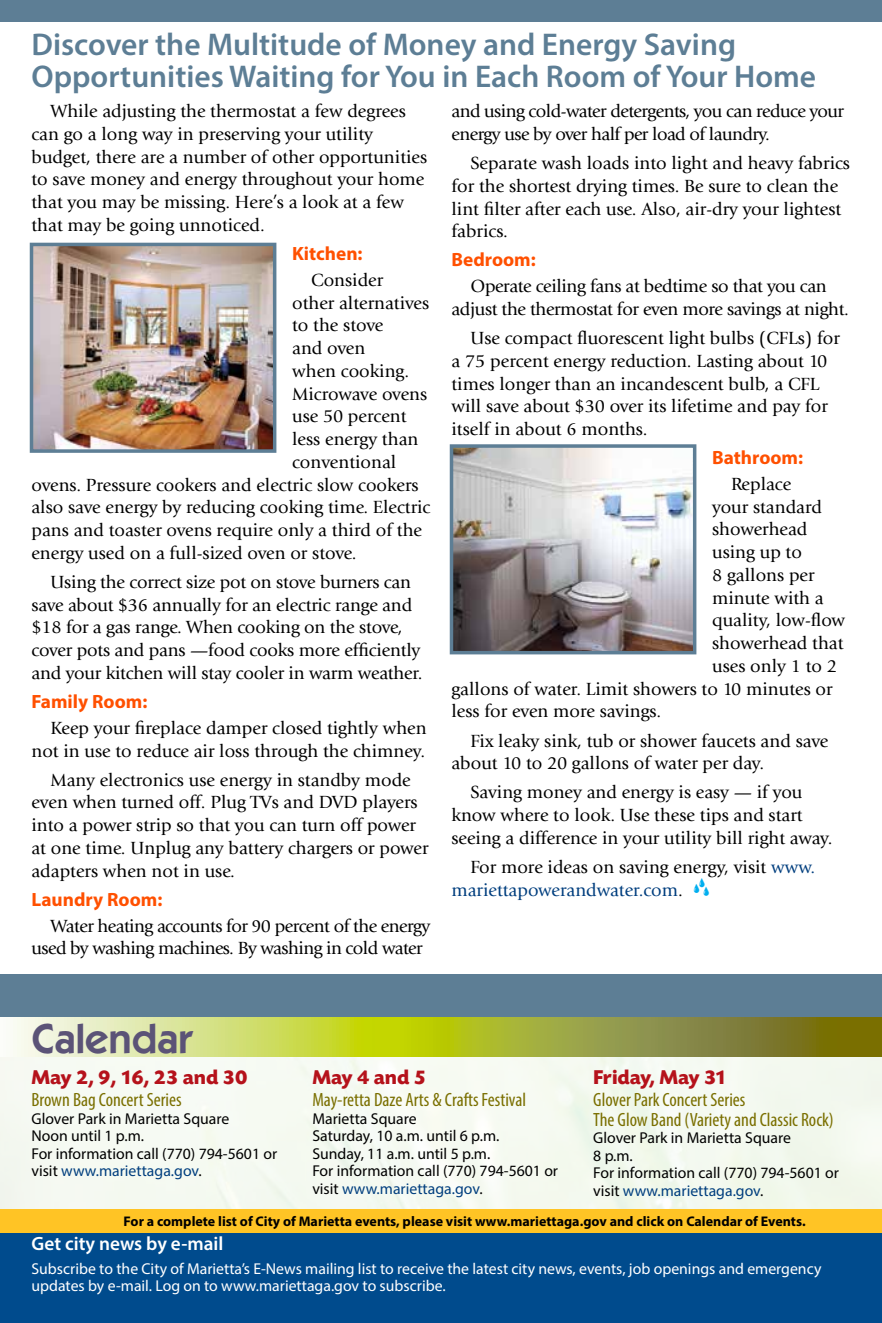
<style>
.page{position:relative;width:882px;height:1323px;background:#fff}
.page>*{position:absolute;margin:0;border:0;box-sizing:border-box;transform-origin:0 0}
.t1{font:600 42px "Itc Kabel";color:#5b5377}
.t2{font:600 31.5px/31.5px "Myriad Pro";color:#5d7e95}
.t3{font:700 21px "Today SB";color:#b5121b}
.t4{font:condensed 19.25px/19.2px "Myriad Pro";color:#7a6f00}
.t5{font:700 19.25px "Myriad Pro";color:#ff5000}
.t6{font:600 19.25px "Myriad Pro";color:#fff}
.t7{font:18.38px/22.8px "Giovanni";color:#000}
.t8{font:18.38px/22.8px "Giovanni";letter-spacing:-.03em;color:#000}
.t9{font:18.38px/22.8px "Giovanni";letter-spacing:-.02em;color:#000;text-align:center}
.t10{font:15.75px/17.5px "Myriad Pro";color:#000}
.t11{font:15.75px/17.5px "Myriad Pro";color:#fff}
.t12{font:700 14px "Myriad Pro";color:#000}
.s1{color:#003e7e}
</style>
<div class="page">
<div style="left:0;top:1232px;width:882px;height:91px;background:#004b8d"></div>
<div style="left:0;top:1209px;width:882px;height:24px;background:#ffc425"></div>
<svg style="left:0;top:1017px;width:882px;height:40px;background:#b3ba54"></svg>
<img style="left:35px;top:248px;width:236px;height:200px">
<div style="left:30px;top:243px;width:246px;height:210px;border:4px solid #5d7e95"></div>
<img style="left:455px;top:449px;width:236px;height:200px">
<div style="left:450px;top:444px;width:246px;height:210px;border:4px solid #5d7e95"></div>
<div style="left:0;top:975px;width:882px;height:42px;background:#5d7e95"></div>
<div style="left:0;top:0;width:882px;height:21px;background:#5d7e95"></div>
<h2 class="t2" style="left:32px;top:28px;width:786px">Discover the Multitude of Money and Energy Saving<br>Opportunities Waiting for You in Each Room of Your Home</h2>
<p class="t7" style="left:31px;top:100px;width:397px;text-indent:19px">While adjusting the thermostat a few degrees can go a long way in preserving your utility budget, there are a number of other opportunities to save money and energy throughout your home that you may be missing. Here’s a look at a few that may be going unnoticed.</p>
<p class="t5" style="left:292px;top:241px;width:72px">Kitchen:</p>
<p class="t7" style="left:311px;top:269px;width:74px">Consider</p>
<p class="t7" style="left:292px;top:292px;width:139px">other alternatives</p>
<p class="t7" style="left:292px;top:314px;width:93px">to the stove</p>
<p class="t7" style="left:292px;top:337px;width:75px">and oven</p>
<p class="t7" style="left:292px;top:360px;width:119px">when cooking.</p>
<p class="t7" style="left:292px;top:383px;width:137px">Microwave ovens</p>
<p class="t7" style="left:292px;top:405px;width:116px">use 50 percent</p>
<p class="t7" style="left:292px;top:428px;width:128px">less energy than</p>
<p class="t7" style="left:292px;top:451px;width:106px">conventional</p>
<p class="t7" style="left:31px;top:473px;width:389px">ovens. Pressure cookers and electric slow cookers</p>
<p class="t7" style="left:31px;top:496px;width:401px">also save energy by reducing cooking time. Electric</p>
<p class="t7" style="left:31px;top:519px;width:392px">pans and toaster ovens require only a third of the</p>
<p class="t7" style="left:31px;top:542px;width:326px">energy used on a full-sized oven or stove.</p>
<p class="t7" style="left:31px;top:571px;width:393px;text-indent:19px">Using the correct size pot on stove burners can save about $36 annually for an electric range and $18 for a gas range. When cooking on the stove, cover pots and pans —food cooks more efficiently and your kitchen will stay cooler in warm weather.</p>
<p class="t5" style="left:32px;top:689px;width:117px">Family Room:</p>
<p class="t7" style="left:31px;top:717px;width:397px;text-align:right">Keep your fireplace damper closed tightly when not in use to reduce air loss through the chimney.</p>
<p class="t7" style="left:31px;top:769px;width:399px;text-indent:19px">Many electronics use energy in standby mode even when turned off. Plug TVs and DVD players into a power strip so that you can turn off power at one time. Unplug any battery chargers or power adapters when not in use.</p>
<p class="t5" style="left:32px;top:887px;width:132px">Laundry Room:</p>
<p class="t8" style="left:31px;top:915px;width:400px;text-indent:19px">Water heating accounts for 90 percent of the energy used by washing machines. By washing in cold water</p>
<p class="t8" style="left:451px;top:100px;width:394px">and using cold-water detergents, you can reduce your energy use by over half per load of laundry.</p>
<p class="t7" style="left:451px;top:152px;width:400px;text-indent:19px">Separate wash loads into light and heavy fabrics for the shortest drying times. Be sure to clean the lint filter after each use. Also, air-dry your lightest fabrics.</p>
<p class="t5" style="left:452px;top:247px;width:86px">Bedroom:</p>
<p class="t9" style="left:451px;top:275px;width:399px">Operate ceiling fans at bedtime so that you can adjust the thermostat for even more savings at night.</p>
<p class="t7" style="left:451px;top:327px;width:390px;text-indent:19px">Use compact fluorescent light bulbs (CFLs) for a 75 percent energy reduction. Lasting about 10 times longer than an incandescent bulb, a CFL will save about $30 over its lifetime and pay for itself in about 6 months.</p>
<p class="t5" style="left:712px;top:445px;width:93px">Bathroom:</p>
<p class="t7" style="left:731px;top:473px;width:62px">Replace</p>
<p class="t7" style="left:712px;top:496px;width:111px">your standard</p>
<p class="t7" style="left:712px;top:518px;width:97px">showerhead</p>
<p class="t7" style="left:712px;top:541px;width:91px">using up to</p>
<p class="t7" style="left:712px;top:564px;width:104px">8 gallons per</p>
<p class="t7" style="left:712px;top:587px;width:113px">minute with a</p>
<p class="t7" style="left:712px;top:609px;width:135px">quality, low-flow</p>
<p class="t7" style="left:712px;top:632px;width:133px">showerhead that</p>
<p class="t7" style="left:712px;top:655px;width:126px">uses only 1 to 2</p>
<p class="t7" style="left:451px;top:678px;width:383px">gallons of water. Limit showers to 10 minutes or</p>
<p class="t7" style="left:451px;top:700px;width:211px">less for even more savings.</p>
<p class="t7" style="left:451px;top:729px;width:378px;text-indent:19px">Fix leaky sink, tub or shower faucets and save about 10 to 20 gallons of water per day.</p>
<p class="t7" style="left:451px;top:781px;width:383px;text-indent:19px">Saving money and energy is easy — if you know where to look. Use these tips and start seeing a difference in your utility bill right away.</p>
<p class="t7" style="left:451px;top:856px;width:365px;text-indent:19px">For more ideas on saving energy, visit <span class="s1">www. mariettapowerandwater.com</span>.</p>
<h1 class="t1" style="left:32px;top:1013px;width:163px">Calendar</h1>
<p class="t3" style="left:32px;top:1066px;width:217px">May 2, 9, 16, 23 and 30</p>
<p class="t4" style="left:32px;top:1090px;width:152px">Brown Bag Concert Series</p>
<p class="t10" style="left:32px;top:1110px;width:247px">Glover Park in Marietta Square<br>Noon until 1 p.m.<br>For information call (770) 794-5601 or visit <span class="s1">www.mariettaga.gov</span>.</p>
<p class="t3" style="left:312px;top:1066px;width:115px">May 4 and 5</p>
<p class="t4" style="left:312px;top:1090px;width:215px">May-retta Daze Arts &amp; Crafts Festival</p>
<p class="t10" style="left:312px;top:1110px;width:247px">Marietta Square<br>Saturday, 10 a.m. until 6 p.m.<br>Sunday, 11 a.m. until 5 p.m.<br>For information call (770) 794-5601 or visit <span class="s1">www.mariettaga.gov</span>.</p>
<p class="t3" style="left:593px;top:1066px;width:135px">Friday, May 31</p>
<p class="t4" style="left:593px;top:1090px;width:242px">Glover Park Concert Series<br>The Glow Band (Variety and Classic Rock)</p>
<p class="t10" style="left:593px;top:1129px;width:247px">Glover Park in Marietta Square<br>8 p.m.<br>For information call (770) 794-5601 or visit <span class="s1">www.mariettaga.gov</span>.</p>
<p class="t12" style="left:124px;top:1212px;width:684px">For a complete list of City of Marietta events, please visit www.mariettaga.gov and click on Calendar of Events.</p>
<p class="t6" style="left:32px;top:1231px;width:194px">Get city news by e-mail</p>
<p class="t11" style="left:32px;top:1259px;width:791px">Subscribe to the City of Marietta’s E-News mailing list to receive the latest city news, events, job openings and emergency updates by e-mail. Log on to www.mariettaga.gov to subscribe.</p>
</div>
